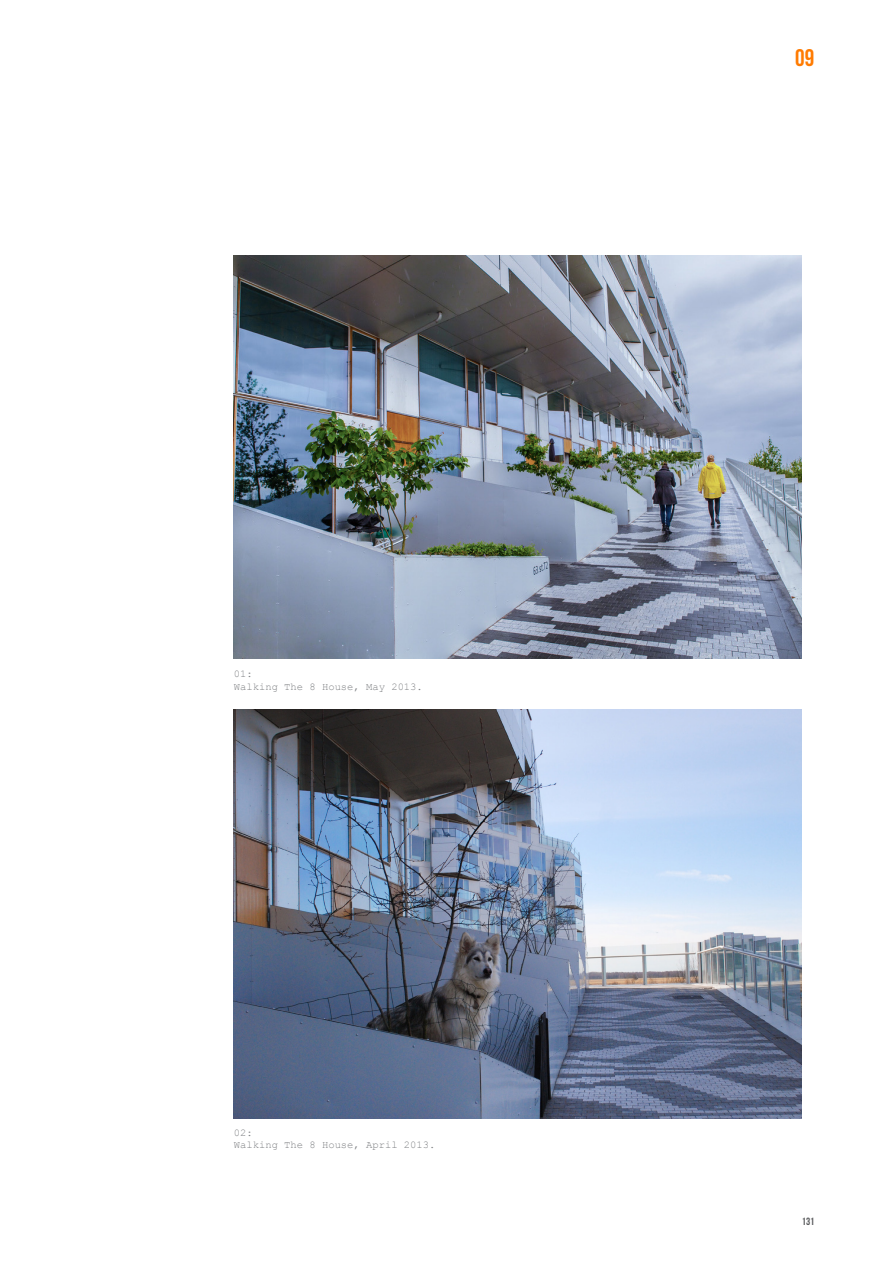
<style>
.page{position:relative;width:893px;height:1263px;background:#fff}
.page>*{position:absolute;margin:0;border:0;box-sizing:border-box;transform-origin:0 0}
.t1{font:24px "Bebas Neue";color:#ff7b00}
.t2{font:10.5px "Courier New";color:#808285}
.t3{font:10.5px "Bebas Neue";color:#57585a}
</style>
<div class="page">
<img style="left:234px;top:255px;width:567px;height:404px">
<img style="left:234px;top:710px;width:567px;height:408px">
<p class="t2" style="left:234px;top:668px;width:20px">01:</p>
<p class="t2" style="left:234px;top:680px;width:191px">Walking The 8 House, May 2013.</p>
<p class="t2" style="left:234px;top:1126px;width:20px">02:</p>
<p class="t2" style="left:234px;top:1138px;width:203px">Walking The 8 House, April 2013.</p>
<h1 class="t1" style="left:795px;top:45px;width:21px">09</h1>
<p class="t3" style="left:802px;top:1215px;width:14px">131</p>
</div>
